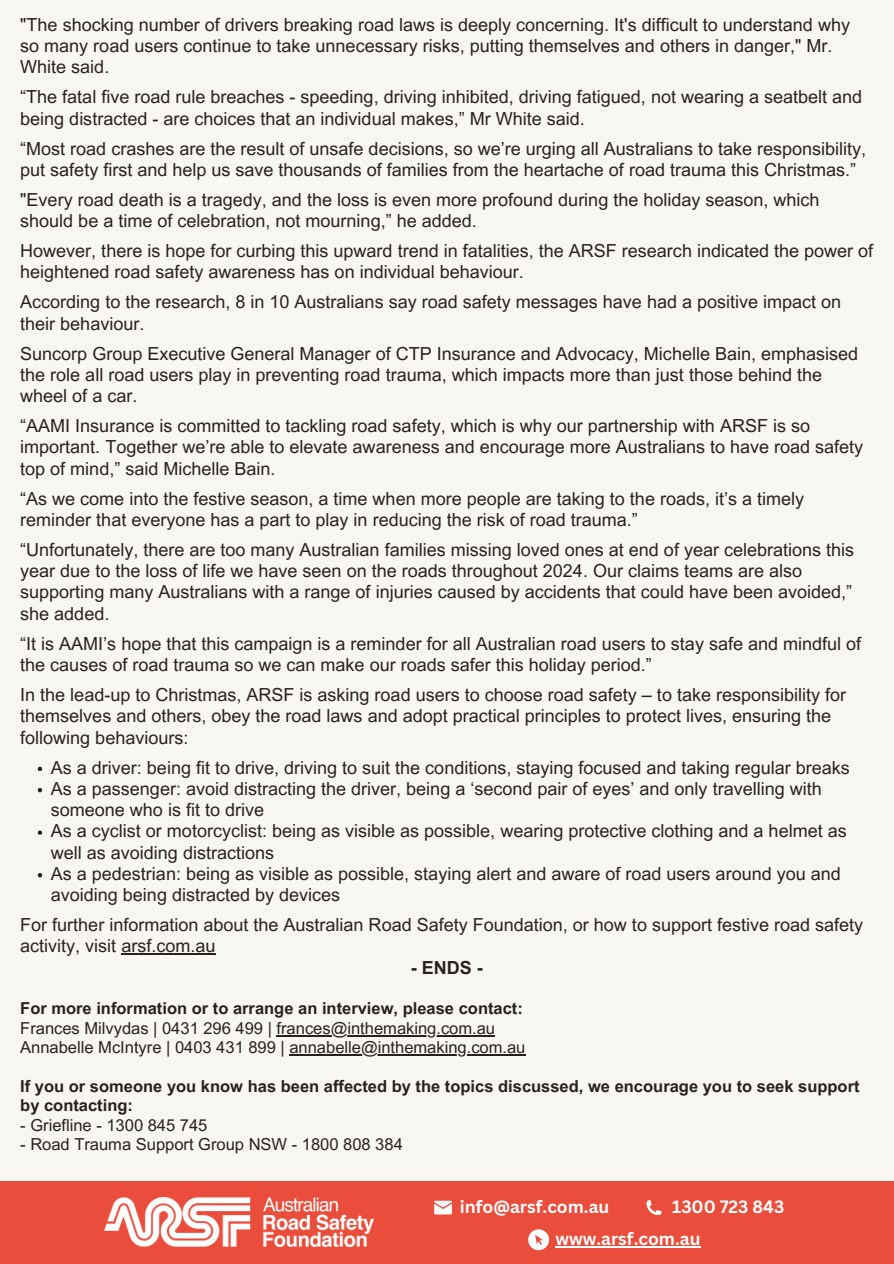
<style>
.page{position:relative;width:894px;height:1264px;background:#fff}
.page>*{position:absolute;margin:0;border:0;box-sizing:border-box;transform-origin:0 0}
.t1{font:18px/21.3px "Arial MT Pro";color:#282120}
.t2{font:700 18px "Arial MT Pro";color:#282120}
.t3{font:700 17.4px "Canva Sans";color:#fff}
.t4{font:16.5px "Arial MT Pro";color:#282120}
.t5{font:700 16.5px "Arial MT Pro";color:#282120}
</style>
<div class="page">
<div style="left:0;top:0;width:893px;height:1263px;background:#ea4d3c"></div>
<div style="left:0;top:0;width:893px;height:1180px;background:#f8f7f2"></div>
<img style="left:105px;top:1197px;width:268px;height:49px">
<svg style="left:434px;top:1200px;width:18px;height:14px"></svg>
<svg style="left:646px;top:1200px;width:15px;height:14px"></svg>
<svg style="left:528px;top:1229px;width:20px;height:20px"></svg>
<hr style="left:555px;top:1245px;width:145px;height:2px;background:#fff">
<svg style="left:38px;top:766px;width:4px;height:5px"></svg>
<svg style="left:38px;top:788px;width:4px;height:4px"></svg>
<svg style="left:38px;top:830px;width:4px;height:4px"></svg>
<svg style="left:38px;top:873px;width:4px;height:4px"></svg>
<hr style="left:121px;top:953px;width:94px;height:1px;background:#282120">
<hr style="left:276px;top:1034px;width:219px;height:2px;background:#282120">
<hr style="left:289px;top:1054px;width:236px;height:1px;background:#282120">
<h2 class="t1" style="left:20px;top:16px;width:831px">"The shocking number of drivers breaking road laws is deeply concerning. It's difficult to understand why so many road users continue to take unnecessary risks, putting themselves and others in danger," Mr.<br>White said.</h2>
<h2 class="t1" style="left:20px;top:88px;width:843px">“The fatal five road rule breaches - speeding, driving inhibited, driving fatigued, not wearing a seatbelt and being distracted - are choices that an individual makes,” Mr White said.</h2>
<h2 class="t1" style="left:20px;top:140px;width:847px">“Most road crashes are the result of unsafe decisions, so we’re urging all Australians to take responsibility, put safety first and help us save thousands of families from the heartache of road trauma this Christmas.”</h2>
<h2 class="t1" style="left:20px;top:191px;width:800px">"Every road death is a tragedy, and the loss is even more profound during the holiday season, which should be a time of celebration, not mourning,” he added.</h2>
<h2 class="t1" style="left:20px;top:242px;width:854px">However, there is hope for curbing this upward trend in fatalities, the ARSF research indicated the power of heightened road safety awareness has on individual behaviour.</h2>
<h2 class="t1" style="left:20px;top:293px;width:822px">According to the research, 8 in 10 Australians say road safety messages have had a positive impact on their behaviour.</h2>
<h2 class="t1" style="left:20px;top:345px;width:839px">Suncorp Group Executive General Manager of CTP Insurance and Advocacy, Michelle Bain, emphasised the role all road users play in preventing road trauma, which impacts more than just those behind the wheel of a car.</h2>
<h2 class="t1" style="left:20px;top:417px;width:844px">“AAMI Insurance is committed to tackling road safety, which is why our partnership with ARSF is so important. Together we’re able to elevate awareness and encourage more Australians to have road safety top of mind,” said Michelle Bain.</h2>
<h2 class="t1" style="left:20px;top:490px;width:785px">“As we come into the festive season, a time when more people are taking to the roads, it’s a timely reminder that everyone has a part to play in reducing the risk of road trauma.”</h2>
<p class="t1" style="left:20px;top:541px;width:835px">“Unfortunately, there are too many Australian families missing loved ones at end of year celebrations this year due to the loss of life we have seen on the roads throughout 2024. Our claims teams are also supporting many Australians with a range of injuries caused by accidents that could have been avoided,” she added.</p>
<p class="t1" style="left:20px;top:635px;width:842px">“It is AAMI’s hope that this campaign is a reminder for all Australian road users to stay safe and mindful of the causes of road trauma so we can make our roads safer this holiday period.”</p>
<p class="t1" style="left:20px;top:686px;width:827px">In the lead-up to Christmas, ARSF is asking road users to choose road safety – to take responsibility for themselves and others, obey the road laws and adopt practical principles to protect lives, ensuring the following behaviours:</p>
<p class="t1" style="left:51px;top:758px;width:800px">As a driver: being fit to drive, driving to suit the conditions, staying focused and taking regular breaks</p>
<h2 class="t1" style="left:51px;top:780px;width:772px">As a passenger: avoid distracting the driver, being a ‘second pair of eyes’ and only travelling with someone who is fit to drive</h2>
<p class="t1" style="left:51px;top:822px;width:797px">As a cyclist or motorcyclist: being as visible as possible, wearing protective clothing and a helmet as well as avoiding distractions</p>
<p class="t1" style="left:51px;top:865px;width:791px">As a pedestrian: being as visible as possible, staying alert and aware of road users around you and avoiding being distracted by devices</p>
<p class="t1" style="left:20px;top:916px;width:844px">For further information about the Australian Road Safety Foundation, or how to support festive road safety activity, visit arsf.com.au</p>
<p class="t2" style="left:410px;top:960px;width:73px">- ENDS -</p>
<p class="t5" style="left:20px;top:1002px;width:504px">For more information or to arrange an interview, please contact:</p>
<p class="t4" style="left:20px;top:1021px;width:476px">Frances Milvydas | 0431 296 499 | frances@inthemaking.com.au</p>
<p class="t4" style="left:20px;top:1041px;width:506px">Annabelle McIntyre | 0403 431 899 | annabelle@inthemaking.com.au</p>
<p class="t5" style="left:20px;top:1079px;width:840px">If you or someone you know has been affected by the topics discussed, we encourage you to seek support</p>
<p class="t5" style="left:20px;top:1099px;width:114px">by contacting:</p>
<p class="t4" style="left:20px;top:1118px;width:189px">- Griefline - 1300 845 745</p>
<h1 class="t4" style="left:20px;top:1137px;width:384px">- Road Trauma Support Group NSW - 1800 808 384</h1>
<h2 class="t3" style="left:459px;top:1194px;width:151px">info@arsf.com.au</h2>
<h2 class="t3" style="left:672px;top:1194px;width:113px">1300 723 843</h2>
<h2 class="t3" style="left:555px;top:1226px;width:147px">www.arsf.com.au</h2>
</div>
